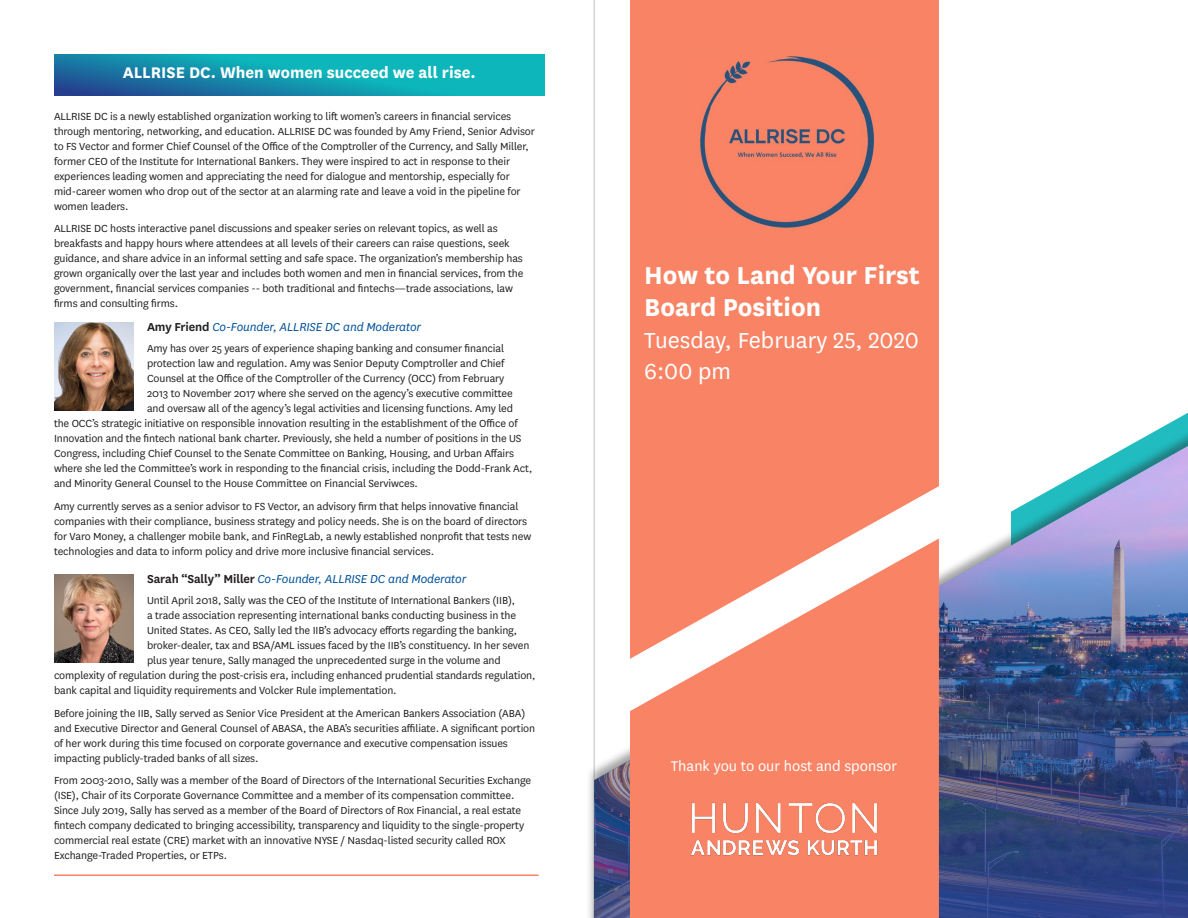
<style>
.page{position:relative;width:1188px;height:918px;background:#fff}
.page>*{position:absolute;margin:0;border:0;box-sizing:border-box;transform-origin:0 0}
.Thin_Header{font:700 28.65px/31.7px "National";color:#fff}
.Thin_Header-2{font:25.5px "National";color:#fff}
.t1{font:700 18px "National";color:#fff}
.Thin_Header-3{font:16.5px "National";color:#fff}
.t2{font:italic 13.5px "National";letter-spacing:-.01em;color:#01529a}
.t3{font:12px/15px "National";letter-spacing:-.01em;color:#231f20}
.s1{font-weight:600;font-style:normal;color:#231f20}
</style>
<div class="page">
<hr style="left:594px;top:0;width:1px;height:918px;background:#231f20">
<div style="left:585px;top:416px;width:603px;height:502px;background:#231f20;opacity:.42"></div>
<div style="left:630px;top:0;width:309px;height:430px;background:#f98365"></div>
<img style="left:594px;top:430px;width:594px;height:488px">
<svg style="left:630px;top:538px;width:309px;height:380px;background:#f99278"></svg>
<img style="left:690px;top:803px;width:187px;height:53px">
<img style="left:691px;top:56px;width:189px;height:177px">
<svg style="left:54px;top:54px;width:490px;height:41px;background:#1199af"></svg>
<img style="left:54px;top:322px;width:80px;height:89px">
<img style="left:54px;top:574px;width:80px;height:89px">
<hr style="left:54px;top:874px;width:484px;height:2px;background:#f98365">
<p class="t1" style="left:123px;top:60px;width:355px">ALLRISE DC. When women succeed we all rise.</p>
<p class="t3" style="left:54px;top:108px;width:482px">ALLRISE DC is a newly established organization working to lift women’s careers in financial services through mentoring, networking, and education. ALLRISE DC was founded by Amy Friend, Senior Advisor to FS Vector and former Chief Counsel of the Office of the Comptroller of the Currency, and Sally Miller, former CEO of the Institute for International Bankers. They were inspired to act in response to their experiences leading women and appreciating the need for dialogue and mentorship, especially for mid-career women who drop out of the sector at an alarming rate and leave a void in the pipeline for women leaders.</p>
<p class="t3" style="left:54px;top:221px;width:471px">ALLRISE DC hosts interactive panel discussions and speaker series on relevant topics, as well as breakfasts and happy hours where attendees at all levels of their careers can raise questions, seek guidance, and share advice in an informal setting and safe space. The organization’s membership has grown organically over the last year and includes both women and men in financial services, from the government, financial services companies -- both traditional and fintechs—trade associations, law firms and consulting firms.</p>
<p class="t2" style="left:147px;top:319px;width:276px"><span class="s1">Amy Friend</span> Co-Founder, ALLRISE DC and Moderator</p>
<p class="t3" style="left:147px;top:341px;width:359px">Amy has over 25 years of experience shaping banking and consumer financial</p>
<p class="t3" style="left:147px;top:356px;width:359px">protection law and regulation. Amy was Senior Deputy Comptroller and Chief</p>
<p class="t3" style="left:147px;top:371px;width:359px">Counsel at the Office of the Comptroller of the Currency (OCC) from February</p>
<p class="t3" style="left:147px;top:386px;width:367px">2013 to November 2017 where she served on the agency’s executive committee</p>
<p class="t3" style="left:147px;top:401px;width:368px">and oversaw all of the agency’s legal activities and licensing functions. Amy led</p>
<p class="t3" style="left:54px;top:416px;width:465px">the OCC’s strategic initiative on responsible innovation resulting in the establishment of the Office of</p>
<p class="t3" style="left:54px;top:431px;width:469px">Innovation and the fintech national bank charter. Previously, she held a number of positions in the US</p>
<p class="t3" style="left:54px;top:446px;width:461px">Congress, including Chief Counsel to the Senate Committee on Banking, Housing, and Urban Affairs</p>
<p class="t3" style="left:54px;top:461px;width:480px">where she led the Committee’s work in responding to the financial crisis, including the Dodd-Frank Act,</p>
<p class="t3" style="left:54px;top:476px;width:365px">and Minority General Counsel to the House Committee on Financial Serviwces.</p>
<p class="t3" style="left:54px;top:498px;width:479px">Amy currently serves as a senior advisor to FS Vector, an advisory firm that helps innovative financial companies with their compliance, business strategy and policy needs. She is on the board of directors for Varo Money, a challenger mobile bank, and FinRegLab, a newly established nonprofit that tests new technologies and data to inform policy and drive more inclusive financial services.</p>
<p class="t2" style="left:147px;top:571px;width:321px"><span class="s1">Sarah “Sally” Miller</span> Co-Founder, ALLRISE DC and Moderator</p>
<p class="t3" style="left:147px;top:593px;width:370px">Until April 2018, Sally was the CEO of the Institute of International Bankers (IIB),</p>
<p class="t3" style="left:147px;top:608px;width:371px">a trade association representing international banks conducting business in the</p>
<p class="t3" style="left:147px;top:623px;width:372px">United States. As CEO, Sally led the IIB’s advocacy efforts regarding the banking,</p>
<p class="t3" style="left:147px;top:638px;width:384px">broker-dealer, tax and BSA/AML issues faced by the IIB’s constituency. In her seven</p>
<p class="t3" style="left:147px;top:653px;width:355px">plus year tenure, Sally managed the unprecedented surge in the volume and</p>
<p class="t3" style="left:54px;top:668px;width:483px">complexity of regulation during the post-crisis era, including enhanced prudential standards regulation,</p>
<p class="t3" style="left:54px;top:683px;width:344px">bank capital and liquidity requirements and Volcker Rule implementation.</p>
<p class="t3" style="left:54px;top:705px;width:483px">Before joining the IIB, Sally served as Senior Vice President at the American Bankers Association (ABA) and Executive Director and General Counsel of ABASA, the ABA’s securities affiliate. A significant portion of her work during this time focused on corporate governance and executive compensation issues impacting publicly-traded banks of all sizes.</p>
<p class="t3" style="left:54px;top:773px;width:479px">From 2003-2010, Sally was a member of the Board of Directors of the International Securities Exchange (ISE), Chair of its Corporate Governance Committee and a member of its compensation committee.<br>Since July 2019, Sally has served as a member of the Board of Directors of Rox Financial, a real estate fintech company dedicated to bringing accessibility, transparency and liquidity to the single-property commercial real estate (CRE) market with an innovative NYSE / Nasdaq-listed security called ROX Exchange-Traded Properties, or ETPs.</p>
<p class="Thin_Header" style="left:644px;top:258px;width:277px">How to Land Your First<br>Board Position</p>
<p class="Thin_Header-2" style="left:644px;top:323px;width:276px">Tuesday, February 25, 2020</p>
<p class="Thin_Header-2" style="left:644px;top:355px;width:88px">6:00 pm</p>
<p class="Thin_Header-3" style="left:671px;top:756px;width:228px">Thank you to our host and sponsor</p>
</div>
